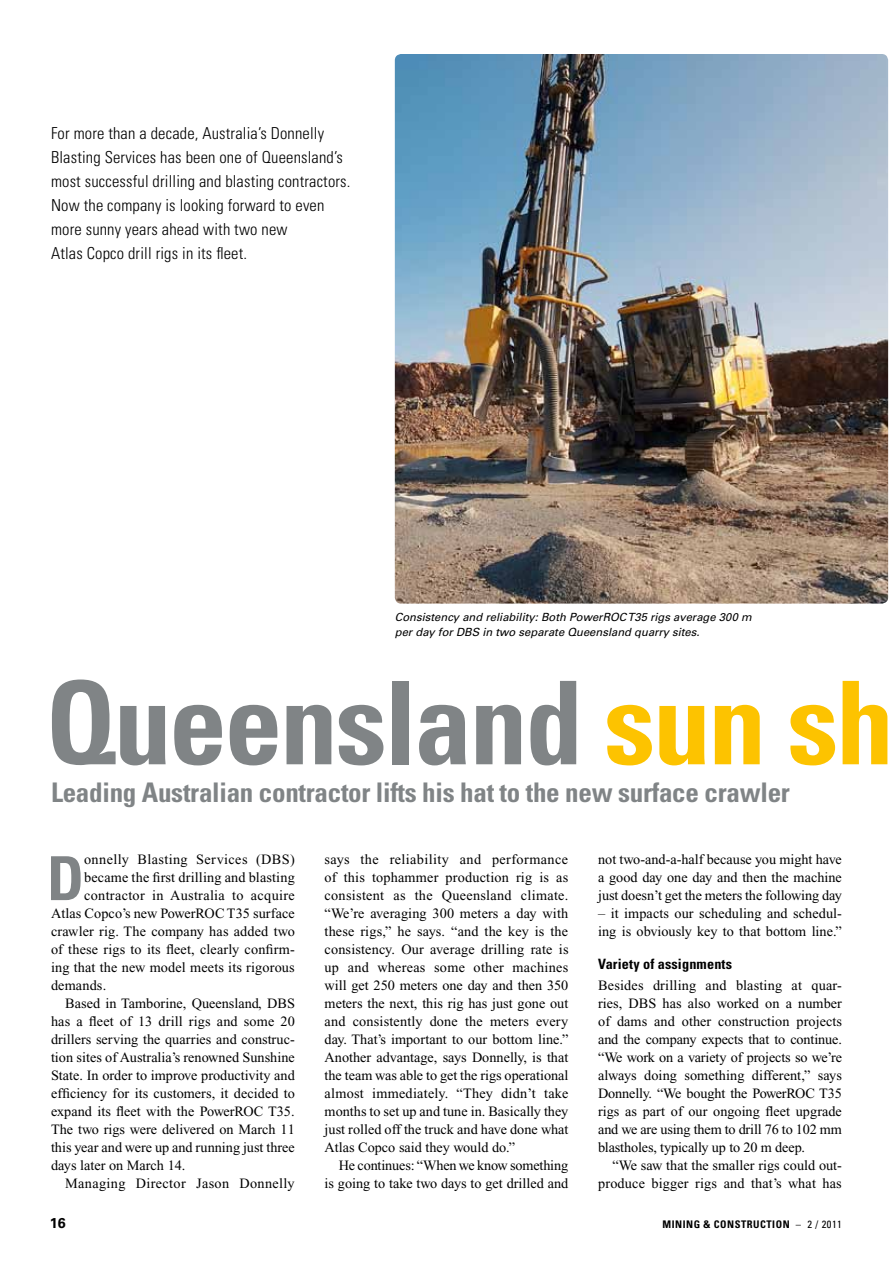
<style>
.page{position:relative;width:893px;height:1263px;background:#fff}
.page>*{position:absolute;margin:0;border:0;box-sizing:border-box;transform-origin:0 0}
.t1{font:700 condensed 115.5px "Univers";letter-spacing:-.02em;color:#808486}
.t2{font:700 condensed 60.75px "Univers";color:#808486}
.t3{font:700 condensed 27px "Univers";letter-spacing:-.01em;color:#808486}
.t4{font:300 condensed 16.5px/24px "Univers";letter-spacing:.01em;color:#000}
.t5{font:14.25px/18px "Times New Roman";color:#000;text-align:justify}
.t6{font:14.25px "Times New Roman";letter-spacing:.025em;color:#000}
.t7{font:14.25px "Times New Roman";letter-spacing:.03em;color:#000}
.t8{font:700 condensed 14.25px "Univers";letter-spacing:.01em;color:#000}
.t9{font:700 14.25px "Univers";color:#000}
.t10{font:italic 11.25px/15px "Univers";color:#000}
.t11{font:700 condensed 10.5px "Univers";letter-spacing:.05em;color:#000}
.s1{color:#fdc300}
.s2{font-weight:400}
</style>
<div class="page">
<img style="left:395px;top:54px;width:493px;height:550px">
<p class="t4" style="left:51px;top:121px;width:301px">For more than a decade, Australia’s Donnelly Blasting Services has been one of Queensland’s most successful drilling and blasting contractors.<br>Now the company is looking forward to even more sunny years ahead with two new<br>Atlas Copco drill rigs in its fleet.</p>
<p class="t10" style="left:395px;top:609px;width:358px">Consistency and reliability: Both PowerROC T35 rigs average 300 m per day for DBS in two separate Queensland quarry sites.</p>
<h1 class="t1" style="left:45px;top:652px;width:850px">Queensland <span class="s1">sun sh</span></h1>
<h3 class="t3" style="left:51px;top:776px;width:740px">Leading Australian contractor lifts his hat to the new surface crawler</h3>
<h2 class="t2" style="left:47px;top:841px;width:32px">D</h2>
<p class="t7" style="left:84px;top:851px;width:212px">onnelly Blasting Services (DBS)</p>
<p class="t5" style="left:84px;top:868px;width:212px">became the first drilling and blasting</p>
<p class="t6" style="left:84px;top:887px;width:212px">contractor in Australia to acquire</p>
<p class="t5" style="left:51px;top:904px;width:245px">Atlas Copco’s new PowerROC T35 surface</p>
<p class="t5" style="left:51px;top:922px;width:245px">crawler rig. The company has added two</p>
<p class="t5" style="left:51px;top:940px;width:245px">of these rigs to its fleet, clearly confirm-</p>
<p class="t5" style="left:51px;top:958px;width:245px">ing that the new model meets its rigorous</p>
<p class="t5" style="left:51px;top:976px;width:57px">demands.</p>
<p class="t5" style="left:65px;top:994px;width:231px">Based in Tamborine, Queensland, DBS</p>
<p class="t5" style="left:51px;top:1012px;width:245px">has a fleet of 13 drill rigs and some 20</p>
<p class="t5" style="left:51px;top:1030px;width:245px">drillers serving the quarries and construc-</p>
<p class="t5" style="left:51px;top:1048px;width:245px">tion sites of Australia’s renowned Sunshine</p>
<p class="t5" style="left:51px;top:1066px;width:245px">State. In order to improve productivity and</p>
<p class="t5" style="left:51px;top:1084px;width:245px">efficiency for its customers, it decided to</p>
<p class="t5" style="left:51px;top:1102px;width:245px">expand its fleet with the PowerROC T35.</p>
<p class="t5" style="left:51px;top:1120px;width:245px">The two rigs were delivered on March 11</p>
<p class="t5" style="left:51px;top:1138px;width:245px">this year and were up and running just three</p>
<p class="t5" style="left:51px;top:1156px;width:136px">days later on March 14.</p>
<p class="t6" style="left:65px;top:1175px;width:231px">Managing Director Jason Donnelly</p>
<p class="t5" style="left:325px;top:850px;width:245px">says the reliability and performance of this tophammer production rig is as consistent as the Queensland climate. “We’re averaging 300 meters a day with these rigs,” he says. “and the key is the consistency. Our average drilling rate is up and whereas some other machines will get 250 meters one day and then 350 meters the next, this rig has just gone out and consistently done the meters every day. That’s important to our bottom line.” Another advantage, says Donnelly, is that the team was able to get the rigs operational almost immediately. “They didn’t take months to set up and tune in. Basically they just rolled off the truck and have done what Atlas Copco said they would do.”</p>
<p class="t5" style="left:325px;top:1156px;width:245px;text-align:right">He continues: “When we know something<br>is going to take two days to get drilled and</p>
<p class="t5" style="left:598px;top:850px;width:245px">not two-and-a-half because you might have a good day one day and then the machine just doesn’t get the meters the following day</p>
<p class="t5" style="left:598px;top:904px;width:245px">– it impacts our scheduling and schedul&shy;ing is obviously key to that bottom line.”</p>
<p class="t8" style="left:598px;top:955px;width:135px">Variety of assignments</p>
<p class="t5" style="left:598px;top:976px;width:245px">Besides drilling and blasting at quar&shy;ries, DBS has also worked on a number of dams and other construction projects and the company expects that to continue. “We work on a variety of projects so we’re always doing something different,” says Donnelly. “We bought the PowerROC T35 rigs as part of our ongoing fleet upgrade and we are using them to drill 76 to 102 mm blastholes, typically up to 20 m deep.</p>
<p class="t5" style="left:598px;top:1156px;width:245px;text-align:right">“We saw that the smaller rigs could out&shy;produce bigger rigs and that’s what has</p>
<p class="t9" style="left:50px;top:1214px;width:17px">16</p>
<p class="t11" style="left:662px;top:1218px;width:181px">Mining &amp; Construction <span class="s2">– 2 / 2011</span></p>
</div>
